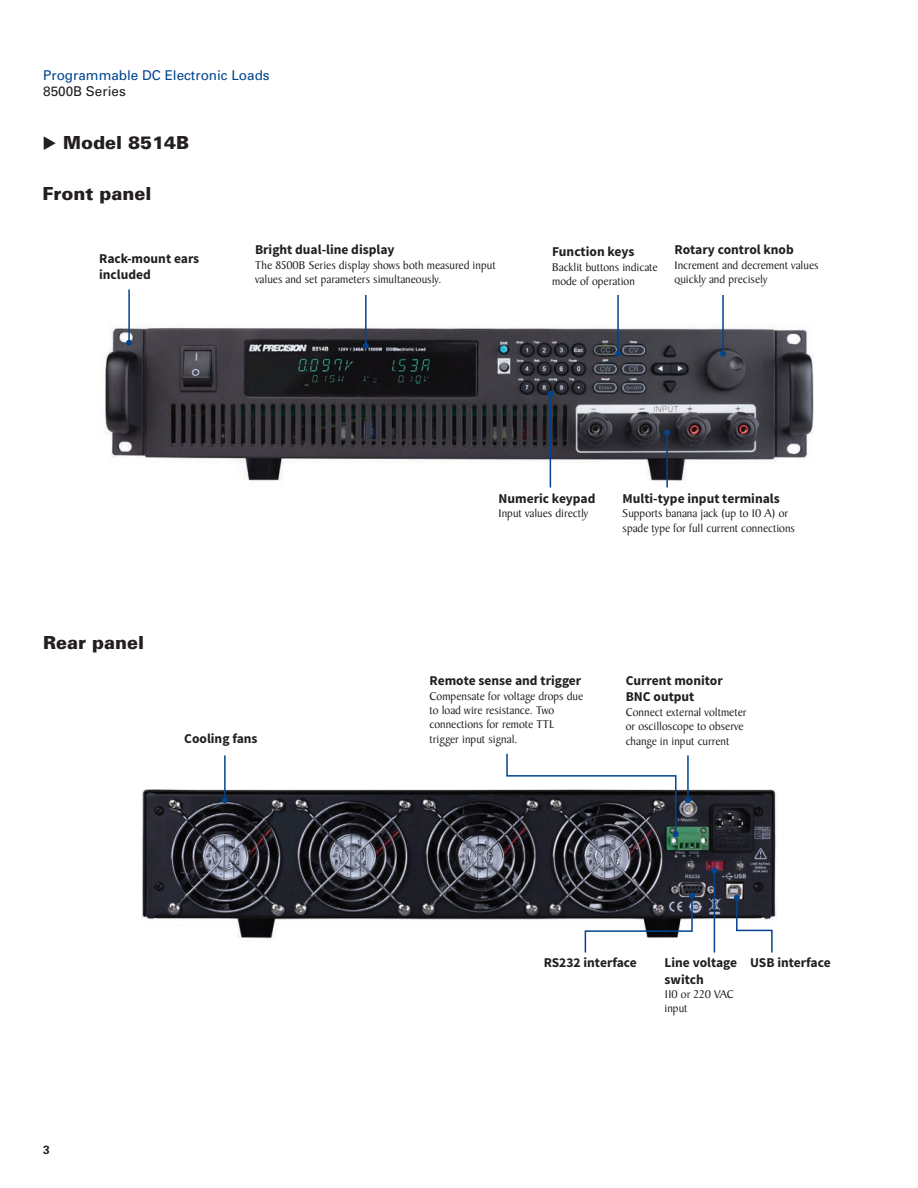
<style>
.page{position:relative;width:918px;height:1188px;background:#fff}
.page>*{position:absolute;margin:0;border:0;box-sizing:border-box;transform-origin:0 0}
.t1{font:900 18px "Univers";color:#231f20}
.t2{font:700 13.5px/16.2px "Source Sans Pro";color:#231f20}
.t3{font:13.5px "Univers";color:#02448d}
.t4{font:13.5px "Univers";color:#231f20}
.t5{font:12px/14.4px "Baker Signet";color:#231f20}
.t6{font:700 12px "Univers";color:#231f20}
</style>
<div class="page">
<img style="left:104px;top:325px;width:710px;height:162px">
<img style="left:141px;top:789px;width:635px;height:153px">
<hr style="left:365px;top:295px;width:2px;height:51px;background:#02448d">
<svg style="left:363px;top:343px;width:6px;height:6px"></svg>
<hr style="left:722px;top:295px;width:2px;height:59px;background:#02448d">
<svg style="left:720px;top:351px;width:6px;height:6px"></svg>
<hr style="left:550px;top:394px;width:1px;height:93px;background:#02448d">
<svg style="left:547px;top:391px;width:6px;height:6px"></svg>
<hr style="left:666px;top:433px;width:2px;height:54px;background:#02448d">
<svg style="left:664px;top:430px;width:6px;height:6px"></svg>
<hr style="left:617px;top:295px;width:2px;height:59px;background:#02448d">
<svg style="left:615px;top:351px;width:6px;height:6px"></svg>
<hr style="left:687px;top:755px;width:2px;height:45px;background:#02448d">
<svg style="left:685px;top:797px;width:6px;height:6px"></svg>
<svg style="left:584px;top:893px;width:111px;height:60px"></svg>
<svg style="left:506px;top:753px;width:173px;height:84px"></svg>
<hr style="left:714px;top:871px;width:1px;height:82px;background:#02448d">
<svg style="left:711px;top:868px;width:6px;height:6px"></svg>
<svg style="left:734px;top:895px;width:39px;height:58px"></svg>
<hr style="left:224px;top:755px;width:2px;height:45px;background:#02448d">
<svg style="left:222px;top:797px;width:6px;height:6px"></svg>
<hr style="left:128px;top:289px;width:2px;height:54px;background:#02448d">
<svg style="left:126px;top:340px;width:6px;height:6px"></svg>
<p class="t3" style="left:43px;top:67px;width:228px">Programmable DC Electronic Loads</p>
<p class="t4" style="left:43px;top:83px;width:84px">8500B Series</p>
<h1 class="t1" style="left:43px;top:131px;width:148px">◆ Model 8514B</h1>
<h1 class="t1" style="left:43px;top:183px;width:110px">Front panel</h1>
<p class="t2" style="left:99px;top:251px;width:102px">Rack-mount ears included</p>
<p class="t2" style="left:255px;top:242px;width:141px">Bright dual-line display</p>
<p class="t5" style="left:255px;top:258px;width:242px">The 8500B Series display shows both measured input values and set parameters simultaneously.</p>
<p class="t2" style="left:552px;top:244px;width:84px">Function keys</p>
<p class="t5" style="left:552px;top:260px;width:107px">Backlit buttons indicate mode of operation</p>
<p class="t2" style="left:675px;top:242px;width:121px">Rotary control knob</p>
<p class="t5" style="left:675px;top:258px;width:145px">Increment and decrement values quickly and precisely</p>
<h1 class="t1" style="left:43px;top:632px;width:102px">Rear panel</h1>
<p class="t2" style="left:499px;top:491px;width:98px">Numeric keypad</p>
<p class="t5" style="left:499px;top:507px;width:91px">Input values directly</p>
<p class="t2" style="left:623px;top:491px;width:159px">Multi-type input terminals</p>
<p class="t5" style="left:623px;top:507px;width:174px">Supports banana jack (up to 10 A) or spade type for full current connections</p>
<p class="t2" style="left:430px;top:673px;width:153px">Remote sense and trigger</p>
<p class="t5" style="left:430px;top:689px;width:155px">Compensate for voltage drops due to load wire resistance. Two connections for remote TTL trigger input signal.</p>
<p class="t2" style="left:626px;top:673px;width:99px">Current monitor<br>BNC output</p>
<p class="t5" style="left:626px;top:705px;width:122px">Connect external voltmeter or oscilloscope to observe</p>
<p class="t2" style="left:184px;top:731px;width:75px">Cooling fans</p>
<p class="t5" style="left:626px;top:734px;width:105px">change in input current</p>
<p class="t6" style="left:43px;top:1143px;width:8px">3</p>
<p class="t2" style="left:665px;top:955px;width:74px">Line voltage switch</p>
<p class="t5" style="left:665px;top:987px;width:71px">110 or 220 VAC input</p>
<p class="t2" style="left:544px;top:955px;width:95px">RS232 interface</p>
<p class="t2" style="left:750px;top:955px;width:82px">USB interface</p>
</div>
